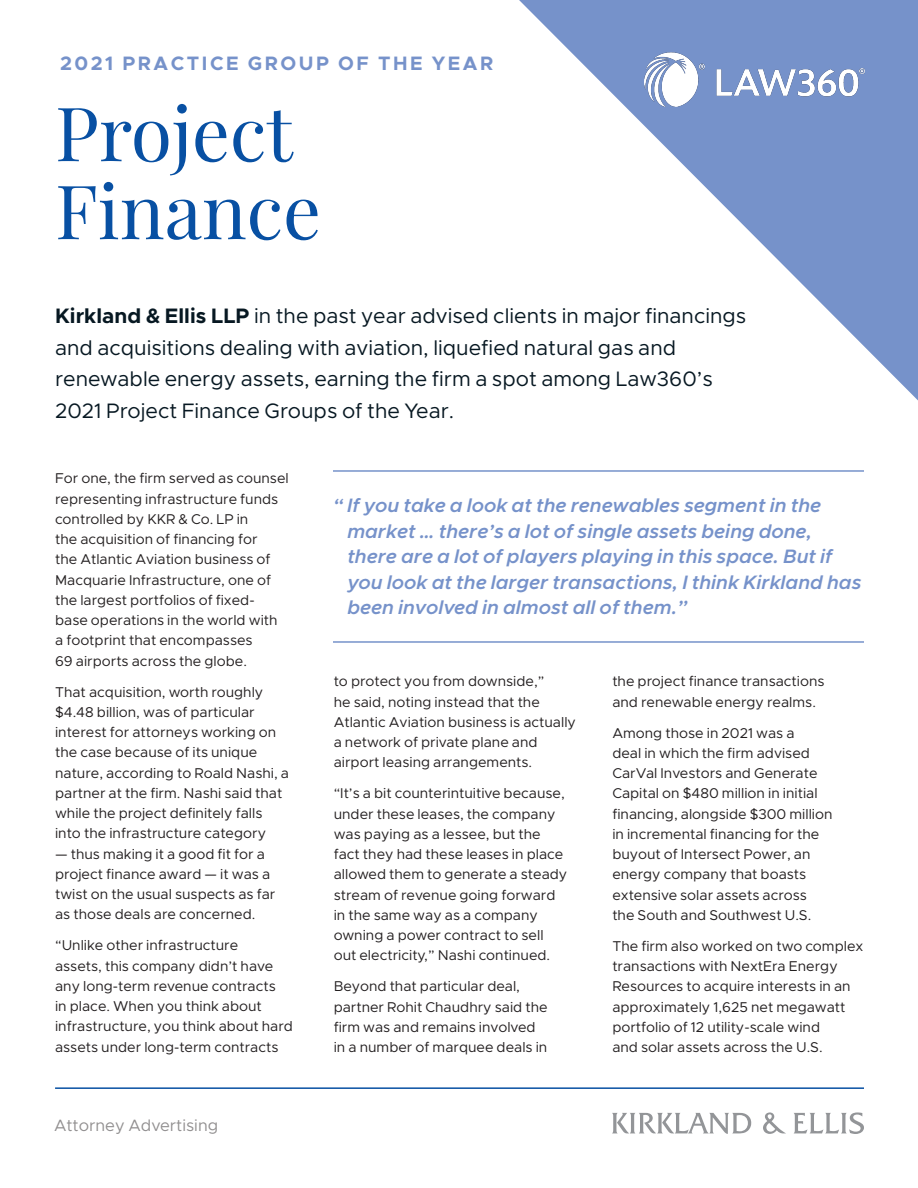
<style>
.page{position:relative;width:918px;height:1188px;background:#fff}
.page>*{position:absolute;margin:0;border:0;box-sizing:border-box;transform-origin:0 0}
.Practice_Group_Headl{font:75px/78px "Playfair Display";color:#0850a3}
.Opener{font:21px/31.5px "Kirkland Sans";color:#071822}
.Pullquote{font:italic 600 19.5px/25.5px "Kirkland Sans";color:#7692ca}
.category{font:700 19.5px "Kirkland Sans";letter-spacing:.13em;color:#7692ca}
.t1{font:16.5px "Kirkland Sans";color:#231f20}
.t2{font:14.25px/20.2px "Kirkland Sans";color:#231f20}
.s1{font-weight:700}
</style>
<div class="page">
<svg style="left:519px;top:0;width:399px;height:400px"></svg>
<svg style="left:612px;top:1112px;width:252px;height:22px"></svg>
<hr style="left:333px;top:470px;width:531px;height:2px;background:#7692ca">
<hr style="left:333px;top:641px;width:531px;height:2px;background:#7692ca">
<img style="left:645px;top:53px;width:220px;height:54px">
<hr style="left:55px;top:1087px;width:809px;height:2px;background:#0850a3">
<p class="category" style="left:60px;top:51px;width:435px">2021 PRACTICE GROUP OF THE YEAR</p>
<p class="Practice_Group_Headl" style="left:55px;top:88px;width:267px">Project<br>Finance</p>
<p class="Opener" style="left:55px;top:300px;width:693px"><span class="s1">Kirkland &amp; Ellis LLP</span> in the past year advised clients in major financings and acquisitions dealing with aviation, liquefied natural gas and renewable energy assets, earning the firm a spot among Law360’s 2021 Project Finance Groups of the Year.</p>
<p class="t2" style="left:55px;top:468px;width:235px">For one, the firm served as counsel representing infrastructure funds controlled by KKR &amp; Co. LP in<br>the acquisition of financing for<br>the Atlantic Aviation business of<br>Macquarie Infrastructure, one of the largest portfolios of fixed&shy;base operations in the world with a footprint that encompasses<br>69 airports across the globe.</p>
<p class="t2" style="left:55px;top:682px;width:236px">That acquisition, worth roughly $4.48 billion, was of particular interest for attorneys working on the case because of its unique nature, according to Roald Nashi, a partner at the firm. Nashi said that while the project definitely falls into the infrastructure category</p>
<p class="t2" style="left:55px;top:844px;width:222px">— thus making it a good fit for a project finance award — it was a twist on the usual suspects as far as those deals are concerned.</p>
<p class="t2" style="left:55px;top:935px;width:239px">“Unlike other infrastructure<br>assets, this company didn’t have any long-term revenue contracts<br>in place. When you think about infrastructure, you think about hard assets under long-term contracts</p>
<p class="t1" style="left:54px;top:1115px;width:166px">Attorney Advertising</p>
<p class="Pullquote" style="left:347px;top:493px;width:516px;text-indent:-14px">“ If you take a look at the renewables segment in the market … there’s a lot of single assets being done, there are a lot of players playing in this space. But if you look at the larger transactions, I think Kirkland has been involved in almost all of them.”</p>
<p class="t2" style="left:334px;top:671px;width:244px">to protect you from downside,”<br>he said, noting instead that the<br>Atlantic Aviation business is actually a network of private plane and airport leasing arrangements.</p>
<p class="t2" style="left:334px;top:783px;width:235px">“It’s a bit counterintuitive because, under these leases, the company was paying as a lessee, but the fact they had these leases in place allowed them to generate a steady stream of revenue going forward in the same way as a company owning a power contract to sell out electricity,” Nashi continued.</p>
<p class="t2" style="left:334px;top:976px;width:215px">Beyond that particular deal, partner Rohit Chaudhry said the firm was and remains involved in a number of marquee deals in</p>
<p class="t2" style="left:612px;top:671px;width:214px">the project finance transactions and renewable energy realms.</p>
<p class="t2" style="left:612px;top:723px;width:222px">Among those in 2021 was a<br>deal in which the firm advised<br>CarVal Investors and Generate<br>Capital on $480 million in initial financing, alongside $300 million in incremental financing for the buyout of Intersect Power, an energy company that boasts extensive solar assets across<br>the South and Southwest U.S.</p>
<p class="t2" style="left:612px;top:936px;width:253px">The firm also worked on two complex transactions with NextEra Energy Resources to acquire interests in an approximately 1,625 net megawatt portfolio of 12 utility-scale wind<br>and solar assets across the U.S.</p>
</div>
